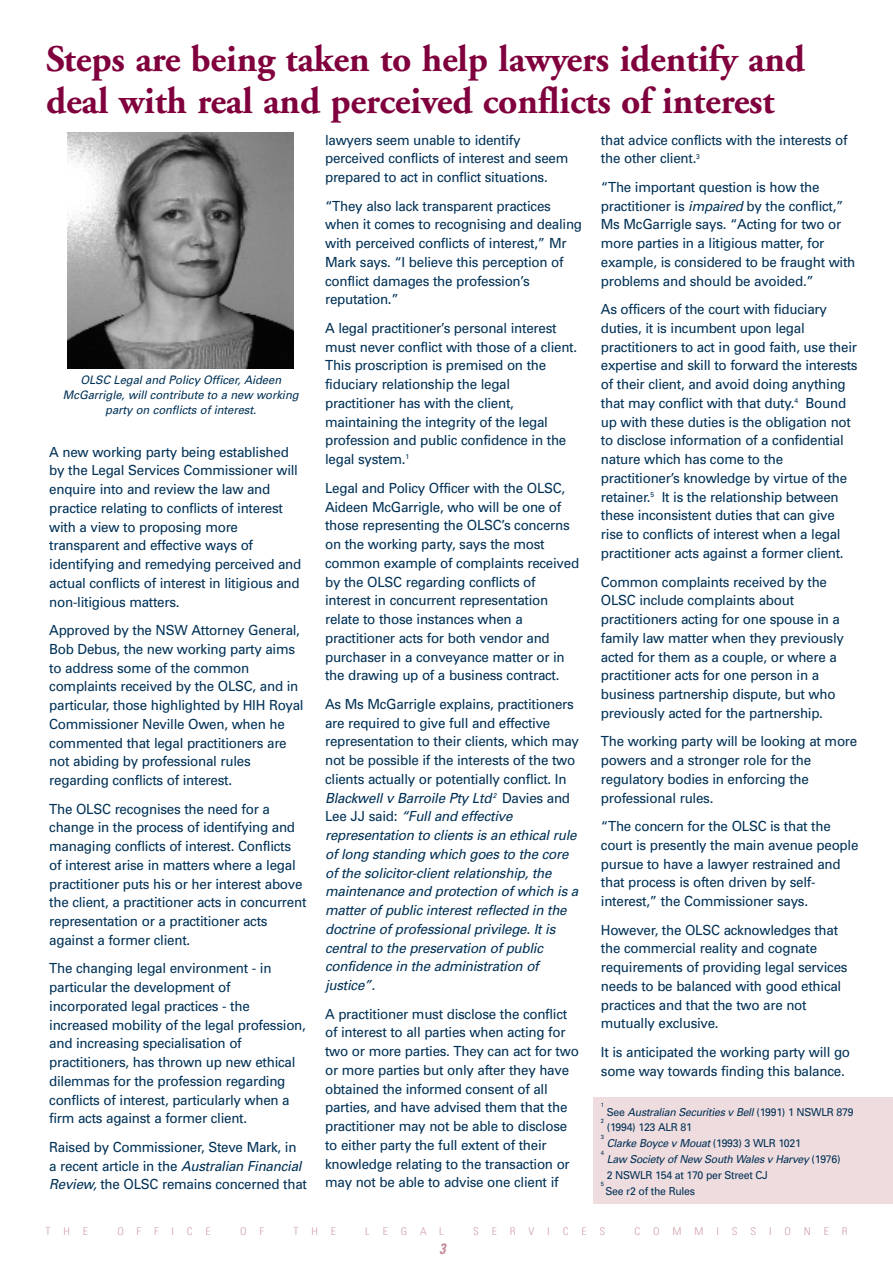
<style>
.page{position:relative;width:893px;height:1263px;background:#fff}
.page>*{position:absolute;margin:0;border:0;box-sizing:border-box;transform-origin:0 0}
.t1{font:700 37.5px/42px "Adobe Garamond";letter-spacing:-.005em;color:#80003d}
.t2{font:italic 700 condensed 15px "Univers";color:#c58b99;scale:.9 1}
.t3{font:13.95px/18.8px "Univers";letter-spacing:-.02em;color:#003156;scale:.96 1}
.t4{font:italic 13.95px/18.8px "Univers";letter-spacing:-.02em;color:#003156;scale:.96 1}
.t5{font:italic 11.7px/15px "Univers";letter-spacing:-.005em;color:#003156;text-align:center;scale:.96 1}
.t6{font:italic 10.95px/15.8px "Univers";letter-spacing:-.03em;color:#003156;scale:.96 1}
.t7{font:10.95px "Univers";letter-spacing:-.03em;color:#003156;scale:.96 1}
.t8{font:300 condensed 10.65px "Univers";letter-spacing:1.1em;color:#d1a3ac;scale:1.09 1}
.t9{font:6px "Univers";color:#003156;scale:.96 1}
.s1{font-style:italic}
.s2{font-style:normal}
</style>
<div class="page">
<div style="left:592px;top:1097px;width:300px;height:106px;background:#efdcde"></div>
<img style="left:68px;top:133px;width:225px;height:235px">
<h1 class="t1" style="left:46px;top:42px;width:760px">Steps are being taken to help lawyers identify and deal with real and perceived conflicts of interest</h1>
<p class="t5" style="left:63px;top:374px;width:247px">OLSC Legal and Policy Officer, Aideen<br>McGarrigle, will contribute to a new working party on conflicts of interest.</p>
<p class="t3" style="left:49px;top:443px;width:264px">A new working party being established by the Legal Services Commissioner will enquire into and review the law and practice relating to conflicts of interest with a view to proposing more transparent and effective ways of identifying and remedying perceived and actual conflicts of interest in litigious and non-litigious matters.</p>
<p class="t3" style="left:49px;top:622px;width:266px">Approved by the NSW Attorney General, Bob Debus, the new working party aims to address some of the common complaints received by the OLSC, and in particular, those highlighted by HIH Royal Commissioner Neville Owen, when he commented that legal practitioners are not abiding by professional rules regarding conflicts of interest.</p>
<p class="t3" style="left:49px;top:801px;width:269px">The OLSC recognises the need for a change in the process of identifying and managing conflicts of interest. Conflicts of interest arise in matters where a legal practitioner puts his or her interest above the client, a practitioner acts in concurrent representation or a practitioner acts against a former client.</p>
<p class="t3" style="left:49px;top:960px;width:269px">The changing legal environment - in particular the development of incorporated legal practices - the increased mobility of the legal profession, and increasing specialisation of practitioners, has thrown up new ethical dilemmas for the profession regarding conflicts of interest, particularly when a firm acts against a former client.</p>
<p class="t3" style="left:49px;top:1139px;width:270px">Raised by Commissioner, Steve Mark, in a recent article in the <span class="s1">Australian Financial<br>Review,</span> the OLSC remains concerned that</p>
<p class="t3" style="left:325px;top:132px;width:255px">lawyers seem unable to identify perceived conflicts of interest and seem prepared to act in conflict situations.</p>
<p class="t3" style="left:325px;top:198px;width:269px">“They also lack transparent practices when it comes to recognising and dealing with perceived conflicts of interest,” Mr Mark says. “I believe this perception of conflict damages the profession’s reputation.”</p>
<p class="t3" style="left:325px;top:320px;width:264px">A legal practitioner’s personal interest must never conflict with those of a client.<br>This proscription is premised on the fiduciary relationship the legal practitioner has with the client, maintaining the integrity of the legal profession and public confidence in the legal system.<sup>1</sup></p>
<p class="t3" style="left:325px;top:480px;width:266px">Legal and Policy Officer with the OLSC, Aideen McGarrigle, who will be one of those representing the OLSC’s concerns on the working party, says the most common example of complaints received by the OLSC regarding conflicts of interest in concurrent representation relate to those instances when a practitioner acts for both vendor and purchaser in a conveyance matter or in the drawing up of a business contract.</p>
<p class="t4" style="left:325px;top:696px;width:266px"><span class="s2">As Ms McGarrigle explains, practitioners are required to give full and effective representation to their clients, which may not be possible if the interests of the two clients actually or potentially conflict. In </span>Blackwell v Barroile Pty Ltd <sup>2</sup> <span class="s2">Davies and Lee JJ said:</span> “Full and effective representation to clients is an ethical rule of long standing which goes to the core of the solicitor-client relationship, the maintenance and protection of which is a matter of public interest reflected in the doctrine of professional privilege. It is central to the preservation of public confidence in the administration of justice”.</p>
<p class="t3" style="left:325px;top:1006px;width:266px">A practitioner must disclose the conflict of interest to all parties when acting for two or more parties. They can act for two or more parties but only after they have obtained the informed consent of all parties, and have advised them that the practitioner may not be able to disclose to either party the full extent of their knowledge relating to the transaction or may not be able to advise one client if</p>
<p class="t3" style="left:601px;top:132px;width:258px">that advice conflicts with the interests of the other client.<sup>3</sup></p>
<p class="t3" style="left:601px;top:179px;width:267px">“The important question is how the practitioner is <span class="s1">impaired</span> by the conflict,” Ms McGarrigle says. “Acting for two or more parties in a litigious matter, for example, is considered to be fraught with problems and should be avoided.”</p>
<p class="t3" style="left:601px;top:301px;width:269px">As officers of the court with fiduciary duties, it is incumbent upon legal practitioners to act in good faith, use their expertise and skill to forward the interests of their client, and avoid doing anything that may conflict with that duty.<sup>4</sup> Bound up with these duties is the obligation not to disclose information of a confidential nature which has come to the practitioner’s knowledge by virtue of the retainer.<sup>5</sup> It is the relationship between these inconsistent duties that can give rise to conflicts of interest when a legal practitioner acts against a former client.</p>
<p class="t3" style="left:601px;top:573px;width:255px">Common complaints received by the OLSC include complaints about practitioners acting for one spouse in a family law matter when they previously acted for them as a couple, or where a practitioner acts for one person in a business partnership dispute, but who previously acted for the partnership.</p>
<p class="t3" style="left:601px;top:733px;width:268px">The working party will be looking at more powers and a stronger role for the regulatory bodies in enforcing the professional rules.</p>
<p class="t3" style="left:601px;top:818px;width:270px">“The concern for the OLSC is that the court is presently the main avenue people pursue to have a lawyer restrained and that process is often driven by self&shy;interest,” the Commissioner says.</p>
<p class="t3" style="left:601px;top:922px;width:258px">However, the OLSC acknowledges that the commercial reality and cognate requirements of providing legal services needs to be balanced with good ethical practices and that the two are not mutually exclusive.</p>
<p class="t3" style="left:601px;top:1044px;width:261px">It is anticipated the working party will go some way towards finding this balance.</p>
<p class="t9" style="left:601px;top:1103px;width:5px">1</p>
<p class="t6" style="left:607px;top:1105px;width:258px"><span class="s2">See</span> Australian Securities v Bell <span class="s2">(1991) 1 NSWLR 879</span></p>
<p class="t9" style="left:601px;top:1119px;width:5px">2</p>
<p class="t7" style="left:607px;top:1124px;width:90px">(1994) 123 ALR 81</p>
<p class="t9" style="left:601px;top:1135px;width:5px">3</p>
<p class="t6" style="left:607px;top:1136px;width:204px">Clarke Boyce v Mouat <span class="s2">(1993) 3 WLR 1021</span></p>
<p class="t9" style="left:601px;top:1150px;width:5px">4</p>
<p class="t6" style="left:606px;top:1152px;width:245px">Law Society of New South Wales v Harvey <span class="s2">(1976)<br>2 NSWLR 154 at 170 per Street CJ</span></p>
<p class="t9" style="left:601px;top:1182px;width:5px">5</p>
<p class="t7" style="left:605px;top:1187px;width:95px">See r2 of the Rules</p>
<p class="t8" style="left:45px;top:1228px;width:40px">THE</p>
<p class="t8" style="left:117px;top:1228px;width:87px">OFFICE</p>
<p class="t8" style="left:240px;top:1228px;width:23px">O F</p>
<p class="t8" style="left:293px;top:1228px;width:40px">THE</p>
<p class="t8" style="left:365px;top:1228px;width:73px">LEGAL</p>
<p class="t8" style="left:473px;top:1228px;width:122px">SERVICES</p>
<p class="t8" style="left:634px;top:1228px;width:197px">COMMISSIONER</p>
<p class="t2" style="left:439px;top:1244px;width:8px">3</p>
</div>
